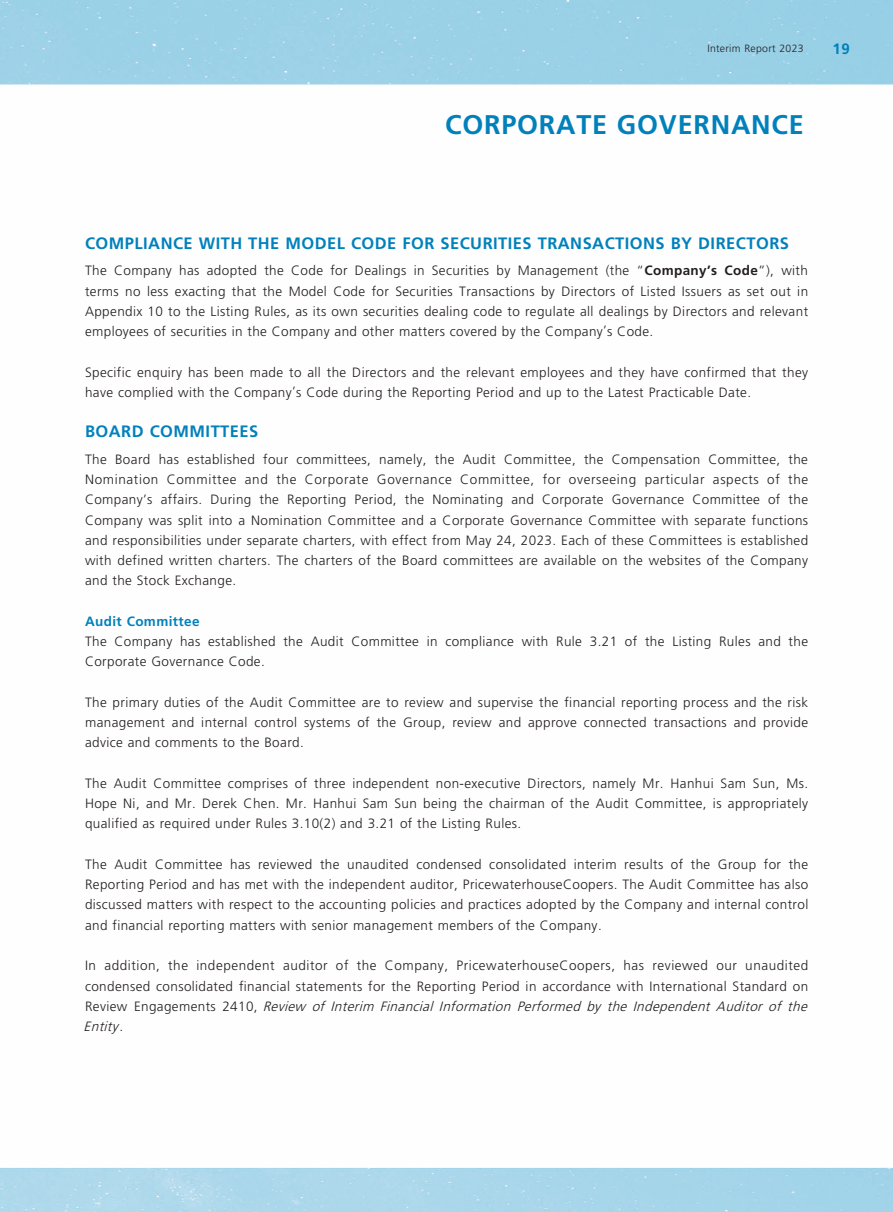
<style>
.page{position:relative;width:893px;height:1212px;background:#fff}
.page>*{position:absolute;margin:0;border:0;box-sizing:border-box;transform-origin:0 0}
.t1{font:700 27px "Mvlfcc Frutiger LT Std";letter-spacing:.03em;color:#0081bb}
.t2{font:700 16.5px "Skwhpt Frutiger LT Std";letter-spacing:.03em;color:#0081bb}
.t3{font:700 15px "Skwhpt Frutiger LT Std";color:#0081bb}
.t4{font:300 13.5px/20.2px "Vqhxbv Frutiger LT Std";letter-spacing:.03em;color:#231f20;text-align:justify}
.t5{font:700 13.5px "Skwhpt Frutiger LT Std";letter-spacing:.03em;color:#0081bb}
.t6{font:300 10.5px "Swbhkq Frutiger LT Std";letter-spacing:.03em;color:#231f20}
.s1{font-family:"Skwhpt Frutiger LT Std";font-weight:700}
.s2{font-style:italic}
</style>
<div class="page">
<img style="left:0;top:0;width:893px;height:1212px">
<p class="t6" style="left:707px;top:43px;width:98px">Interim Report 2023</p>
<p class="t3" style="left:833px;top:40px;width:19px">19</p>
<h1 class="t1" style="left:445px;top:109px;width:360px">CORPORATE GOVERNANCE</h1>
<p class="t2" style="left:85px;top:233px;width:705px">COMPLIANCE WITH THE MODEL CODE FOR SECURITIES TRANSACTIONS BY DIRECTORS</p>
<p class="t4" style="left:85px;top:261px;width:725px">The Company has adopted the Code for Dealings in Securities by Management (the “<span class="s1">Company’s Code</span>”), with terms no less exacting that the Model Code for Securities Transactions by Directors of Listed Issuers as set out in Appendix 10 to the Listing Rules, as its own securities dealing code to regulate all dealings by Directors and relevant employees of securities in the Company and other matters covered by the Company’s Code.</p>
<p class="t4" style="left:85px;top:362px;width:725px">Specific enquiry has been made to all the Directors and the relevant employees and they have confirmed that they have complied with the Company’s Code during the Reporting Period and up to the Latest Practicable Date.</p>
<p class="t2" style="left:85px;top:422px;width:175px">BOARD COMMITTEES</p>
<p class="t4" style="left:85px;top:449px;width:725px">The Board has established four committees, namely, the Audit Committee, the Compensation Committee, the Nomination Committee and the Corporate Governance Committee, for overseeing particular aspects of the Company’s affairs. During the Reporting Period, the Nominating and Corporate Governance Committee of the Company was split into a Nomination Committee and a Corporate Governance Committee with separate functions and responsibilities under separate charters, with effect from May 24, 2023. Each of these Committees is established with defined written charters. The charters of the Board committees are available on the websites of the Company and the Stock Exchange.</p>
<p class="t5" style="left:85px;top:613px;width:116px">Audit Committee</p>
<p class="t4" style="left:85px;top:632px;width:725px">The Company has established the Audit Committee in compliance with Rule 3.21 of the Listing Rules and the<br>Corporate Governance Code.</p>
<p class="t4" style="left:85px;top:692px;width:725px">The primary duties of the Audit Committee are to review and supervise the financial reporting process and the risk management and internal control systems of the Group, review and approve connected transactions and provide advice and comments to the Board.</p>
<p class="t4" style="left:85px;top:773px;width:725px">The Audit Committee comprises of three independent non-executive Directors, namely Mr. Hanhui Sam Sun, Ms.<br>Hope Ni, and Mr. Derek Chen. Mr. Hanhui Sam Sun being the chairman of the Audit Committee, is appropriately qualified as required under Rules 3.10(2) and 3.21 of the Listing Rules.</p>
<p class="t4" style="left:85px;top:854px;width:725px">The Audit Committee has reviewed the unaudited condensed consolidated interim results of the Group for the Reporting Period and has met with the independent auditor, PricewaterhouseCoopers. The Audit Committee has also discussed matters with respect to the accounting policies and practices adopted by the Company and internal control and financial reporting matters with senior management members of the Company.</p>
<p class="t4" style="left:84px;top:956px;width:729px;text-align:left">In addition, the independent auditor of the Company, PricewaterhouseCoopers, has reviewed our unaudited condensed consolidated financial statements for the Reporting Period in accordance with International Standard on R e v i e w E n g a g e m e n t s 2 4 1 0 , <span class="s2">Review of Interim Financial Information Performed by the Independent Auditor of the Entity</span>.</p>
</div>
